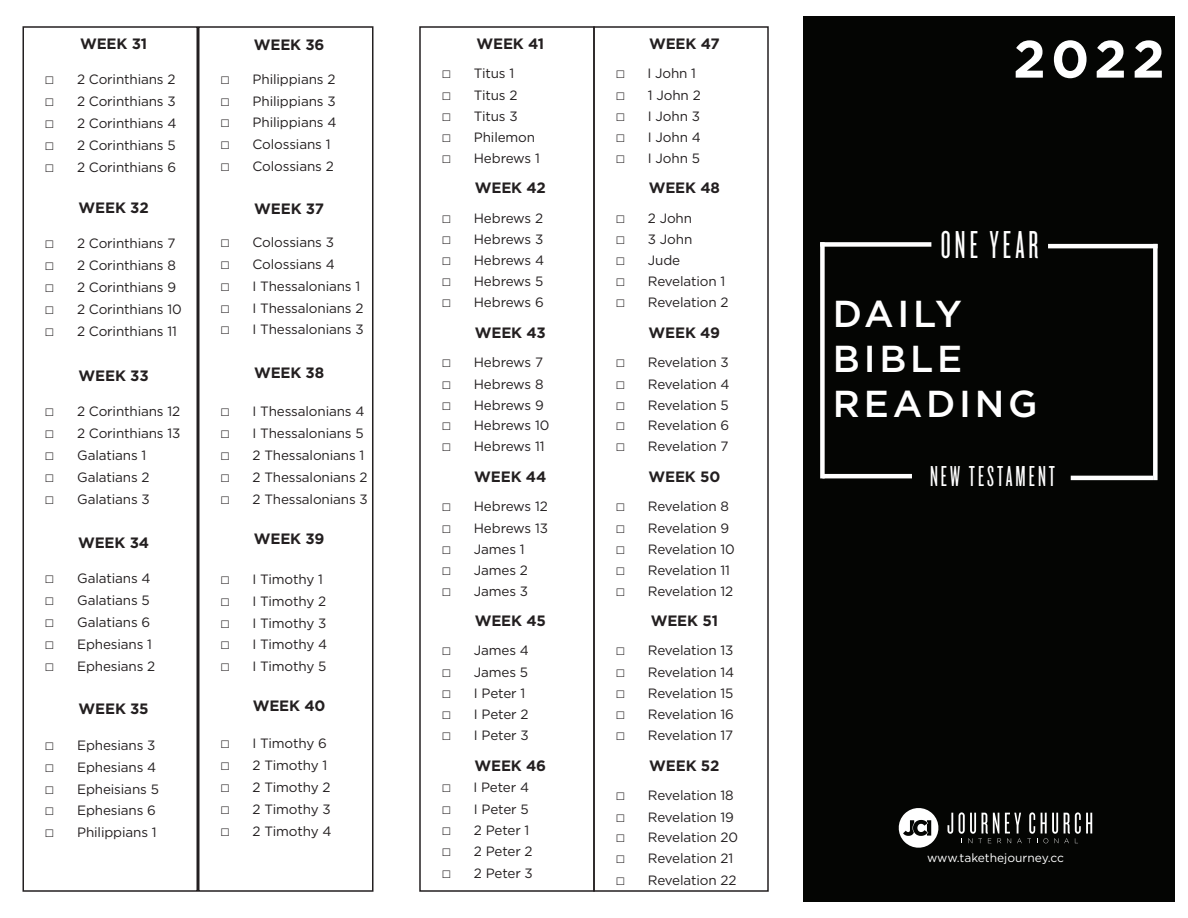
<style>
.page{position:relative;width:1188px;height:918px;background:#fff}
.page>*{position:absolute;margin:0;border:0;box-sizing:border-box;transform-origin:0 0}
.t1{font:700 52.5px "Gotham";color:#fff}
.t2{font:40.5px "Knockout 26 Junior Flywght";letter-spacing:.1em;color:#fff}
.t3{font:500 37.5px/45px "Gotham";letter-spacing:.1em;color:#fff}
.t4{font:30px "Knockout 26 Junior Flywght";letter-spacing:.1em;color:#fff}
.t5{font:700 15px "Gotham";letter-spacing:-.01em;color:#231f20}
.t6{font:13.5px "Gotham";letter-spacing:-.01em;color:#231f20}
.t7{font:12px "Gotham";color:#fff}
</style>
<div class="page">
<div style="left:803px;top:16px;width:371px;height:886px;background:#040503"></div>
<div style="left:22px;top:26px;width:176px;height:866px;border:2px solid #231f20"></div>
<div style="left:198px;top:26px;width:176px;height:866px;border:2px solid #231f20"></div>
<div style="left:820px;top:242px;width:5px;height:236px;background:#fff"></div>
<div style="left:820px;top:242px;width:111px;height:5px;background:#fff"></div>
<hr style="left:1048px;top:244px;width:110px;height:4px;background:#fff">
<div style="left:1153px;top:244px;width:5px;height:236px;background:#fff"></div>
<hr style="left:822px;top:474px;width:90px;height:4px;background:#fff">
<hr style="left:1071px;top:476px;width:82px;height:4px;background:#fff">
<svg style="left:899px;top:808px;width:40px;height:40px"></svg>
<svg style="left:948px;top:813px;width:5px;height:21px"></svg>
<svg style="left:959px;top:812px;width:99px;height:31px"></svg>
<svg style="left:1064px;top:812px;width:28px;height:31px"></svg>
<div style="left:419px;top:26px;width:176px;height:866px;border:2px solid #231f20"></div>
<div style="left:593px;top:26px;width:176px;height:866px;border:2px solid #231f20"></div>
<p class="t5" style="left:80px;top:34px;width:69px">WEEK 31</p>
<p class="t6" style="left:77px;top:71px;width:100px">2 Corinthians 2</p>
<p class="t6" style="left:77px;top:93px;width:100px">2 Corinthians 3</p>
<p class="t6" style="left:77px;top:115px;width:101px">2 Corinthians 4</p>
<p class="t6" style="left:77px;top:137px;width:100px">2 Corinthians 5</p>
<p class="t6" style="left:77px;top:159px;width:101px">2 Corinthians 6</p>
<p class="t5" style="left:79px;top:198px;width:72px">WEEK 32</p>
<p class="t6" style="left:77px;top:235px;width:100px">2 Corinthians 7</p>
<p class="t6" style="left:77px;top:257px;width:100px">2 Corinthians 8</p>
<p class="t6" style="left:77px;top:279px;width:101px">2 Corinthians 9</p>
<p class="t6" style="left:77px;top:301px;width:106px">2 Corinthians 10</p>
<p class="t6" style="left:77px;top:322px;width:101px">2 Corinthians 11</p>
<p class="t5" style="left:79px;top:365px;width:72px">WEEK 33</p>
<p class="t6" style="left:77px;top:403px;width:105px">2 Corinthians 12</p>
<p class="t6" style="left:77px;top:425px;width:105px">2 Corinthians 13</p>
<p class="t6" style="left:77px;top:447px;width:71px">Galatians 1</p>
<p class="t6" style="left:77px;top:468px;width:74px">Galatians 2</p>
<p class="t6" style="left:77px;top:490px;width:74px">Galatians 3</p>
<p class="t5" style="left:78px;top:532px;width:73px">WEEK 34</p>
<p class="t6" style="left:77px;top:570px;width:75px">Galatians 4</p>
<p class="t6" style="left:77px;top:591px;width:74px">Galatians 5</p>
<p class="t6" style="left:77px;top:613px;width:75px">Galatians 6</p>
<p class="t6" style="left:77px;top:635px;width:76px">Ephesians 1</p>
<p class="t6" style="left:77px;top:657px;width:80px">Ephesians 2</p>
<p class="t5" style="left:79px;top:699px;width:72px">WEEK 35</p>
<p class="t6" style="left:77px;top:736px;width:80px">Ephesians 3</p>
<p class="t6" style="left:77px;top:758px;width:81px">Ephesians 4</p>
<p class="t6" style="left:77px;top:780px;width:83px">Epheisians 5</p>
<p class="t6" style="left:77px;top:802px;width:80px">Ephesians 6</p>
<p class="t6" style="left:77px;top:824px;width:81px">Philippians 1</p>
<p class="t5" style="left:254px;top:35px;width:72px">WEEK 36</p>
<p class="t6" style="left:253px;top:70px;width:84px">Philippians 2</p>
<p class="t6" style="left:253px;top:92px;width:85px">Philippians 3</p>
<p class="t6" style="left:253px;top:114px;width:85px">Philippians 4</p>
<p class="t6" style="left:253px;top:136px;width:79px">Colossians 1</p>
<p class="t6" style="left:253px;top:158px;width:83px">Colossians 2</p>
<p class="t5" style="left:254px;top:198px;width:71px">WEEK 37</p>
<p class="t6" style="left:253px;top:233px;width:83px">Colossians 3</p>
<p class="t6" style="left:253px;top:255px;width:84px">Colossians 4</p>
<p class="t6" style="left:253px;top:277px;width:109px">I Thessalonians 1</p>
<p class="t6" style="left:253px;top:299px;width:112px">I Thessalonians 2</p>
<p class="t6" style="left:253px;top:321px;width:113px">I Thessalonians 3</p>
<p class="t5" style="left:254px;top:363px;width:72px">WEEK 38</p>
<p class="t6" style="left:253px;top:403px;width:113px">I Thessalonians 4</p>
<p class="t6" style="left:253px;top:425px;width:113px">I Thessalonians 5</p>
<p class="t6" style="left:253px;top:446px;width:113px">2 Thessalonians 1</p>
<p class="t6" style="left:253px;top:468px;width:117px">2 Thessalonians 2</p>
<p class="t6" style="left:253px;top:490px;width:117px">2 Thessalonians 3</p>
<p class="t5" style="left:254px;top:529px;width:72px">WEEK 39</p>
<p class="t6" style="left:253px;top:570px;width:72px">I Timothy 1</p>
<p class="t6" style="left:253px;top:592px;width:75px">I Timothy 2</p>
<p class="t6" style="left:253px;top:614px;width:75px">I Timothy 3</p>
<p class="t6" style="left:253px;top:636px;width:76px">I Timothy 4</p>
<p class="t6" style="left:253px;top:658px;width:75px">I Timothy 5</p>
<p class="t5" style="left:253px;top:695px;width:74px">WEEK 40</p>
<p class="t6" style="left:253px;top:735px;width:76px">I Timothy 6</p>
<p class="t6" style="left:253px;top:757px;width:76px">2 Timothy 1</p>
<p class="t6" style="left:253px;top:779px;width:79px">2 Timothy 2</p>
<p class="t6" style="left:253px;top:801px;width:80px">2 Timothy 3</p>
<p class="t6" style="left:253px;top:823px;width:80px">2 Timothy 4</p>
<p class="t5" style="left:476px;top:34px;width:69px">WEEK 41</p>
<p class="t6" style="left:474px;top:65px;width:42px">Titus 1</p>
<p class="t6" style="left:474px;top:87px;width:45px">Titus 2</p>
<p class="t6" style="left:474px;top:108px;width:45px">Titus 3</p>
<p class="t6" style="left:474px;top:128px;width:63px">Philemon</p>
<p class="t6" style="left:474px;top:149px;width:67px">Hebrews 1</p>
<p class="t5" style="left:475px;top:178px;width:73px">WEEK 42</p>
<p class="t6" style="left:474px;top:209px;width:71px">Hebrews 2</p>
<p class="t6" style="left:474px;top:231px;width:71px">Hebrews 3</p>
<p class="t6" style="left:474px;top:252px;width:72px">Hebrews 4</p>
<p class="t6" style="left:474px;top:273px;width:71px">Hebrews 5</p>
<p class="t6" style="left:474px;top:293px;width:71px">Hebrews 6</p>
<p class="t5" style="left:475px;top:322px;width:73px">WEEK 43</p>
<p class="t6" style="left:474px;top:353px;width:71px">Hebrews 7</p>
<p class="t6" style="left:474px;top:375px;width:71px">Hebrews 8</p>
<p class="t6" style="left:474px;top:396px;width:71px">Hebrews 9</p>
<p class="t6" style="left:474px;top:417px;width:77px">Hebrews 10</p>
<p class="t6" style="left:474px;top:438px;width:72px">Hebrews 11</p>
<p class="t5" style="left:474px;top:467px;width:74px">WEEK 44</p>
<p class="t6" style="left:474px;top:498px;width:75px">Hebrews 12</p>
<p class="t6" style="left:474px;top:520px;width:76px">Hebrews 13</p>
<p class="t6" style="left:474px;top:540px;width:52px">James 1</p>
<p class="t6" style="left:474px;top:561px;width:56px">James 2</p>
<p class="t6" style="left:474px;top:582px;width:56px">James 3</p>
<p class="t5" style="left:475px;top:611px;width:73px">WEEK 45</p>
<p class="t6" style="left:474px;top:642px;width:57px">James 4</p>
<p class="t6" style="left:474px;top:664px;width:56px">James 5</p>
<p class="t6" style="left:474px;top:685px;width:53px">I Peter 1</p>
<p class="t6" style="left:474px;top:706px;width:56px">I Peter 2</p>
<p class="t6" style="left:474px;top:726px;width:56px">I Peter 3</p>
<p class="t5" style="left:475px;top:755px;width:73px">WEEK 46</p>
<p class="t6" style="left:473px;top:779px;width:57px">I Peter 4</p>
<p class="t6" style="left:474px;top:801px;width:56px">I Peter 5</p>
<p class="t6" style="left:474px;top:822px;width:57px">2 Peter 1</p>
<p class="t6" style="left:474px;top:843px;width:60px">2 Peter 2</p>
<p class="t6" style="left:474px;top:864px;width:61px">2 Peter 3</p>
<p class="t5" style="left:649px;top:34px;width:72px">WEEK 47</p>
<p class="t6" style="left:647px;top:65px;width:50px">I John 1</p>
<p class="t6" style="left:648px;top:87px;width:54px">1 John 2</p>
<p class="t6" style="left:648px;top:108px;width:54px">I John 3</p>
<p class="t6" style="left:648px;top:128px;width:54px">I John 4</p>
<p class="t6" style="left:648px;top:149px;width:54px">I John 5</p>
<p class="t5" style="left:649px;top:178px;width:73px">WEEK 48</p>
<p class="t6" style="left:648px;top:209px;width:46px">2 John</p>
<p class="t6" style="left:648px;top:231px;width:46px">3 John</p>
<p class="t6" style="left:648px;top:252px;width:34px">Jude</p>
<p class="t6" style="left:648px;top:273px;width:79px">Revelation 1</p>
<p class="t6" style="left:648px;top:293px;width:82px">Revelation 2</p>
<p class="t5" style="left:649px;top:322px;width:73px">WEEK 49</p>
<p class="t6" style="left:648px;top:353px;width:82px">Revelation 3</p>
<p class="t6" style="left:648px;top:375px;width:83px">Revelation 4</p>
<p class="t6" style="left:648px;top:396px;width:82px">Revelation 5</p>
<p class="t6" style="left:648px;top:417px;width:83px">Revelation 6</p>
<p class="t6" style="left:648px;top:438px;width:82px">Revelation 7</p>
<p class="t5" style="left:648px;top:467px;width:73px">WEEK 50</p>
<p class="t6" style="left:648px;top:498px;width:83px">Revelation 8</p>
<p class="t6" style="left:648px;top:520px;width:83px">Revelation 9</p>
<p class="t6" style="left:648px;top:540px;width:89px">Revelation 10</p>
<p class="t6" style="left:648px;top:561px;width:84px">Revelation 11</p>
<p class="t6" style="left:648px;top:582px;width:87px">Revelation 12</p>
<p class="t5" style="left:651px;top:611px;width:69px">WEEK 51</p>
<p class="t6" style="left:648px;top:642px;width:87px">Revelation 13</p>
<p class="t6" style="left:648px;top:664px;width:88px">Revelation 14</p>
<p class="t6" style="left:648px;top:685px;width:87px">Revelation 15</p>
<p class="t6" style="left:648px;top:706px;width:88px">Revelation 16</p>
<p class="t6" style="left:648px;top:726px;width:87px">Revelation 17</p>
<p class="t5" style="left:649px;top:755px;width:72px">WEEK 52</p>
<p class="t6" style="left:648px;top:786px;width:87px">Revelation 18</p>
<p class="t6" style="left:648px;top:808px;width:88px">Revelation 19</p>
<p class="t6" style="left:648px;top:829px;width:92px">Revelation 20</p>
<p class="t6" style="left:648px;top:850px;width:87px">Revelation 21</p>
<p class="t6" style="left:648px;top:872px;width:90px">Revelation 22</p>
<h1 class="t1" style="left:1013px;top:24px;width:153px">2022</h1>
<h2 class="t2" style="left:941px;top:223px;width:99px">ONE YEAR</h2>
<h3 class="t3" style="left:833px;top:290px;width:206px">DAILY<br>BIBLE<br>READING</h3>
<h3 class="t4" style="left:930px;top:460px;width:127px">NEW TESTAMENT</h3>
<p class="t7" style="left:927px;top:850px;width:138px">www.takethejourney.cc</p>
</div>
